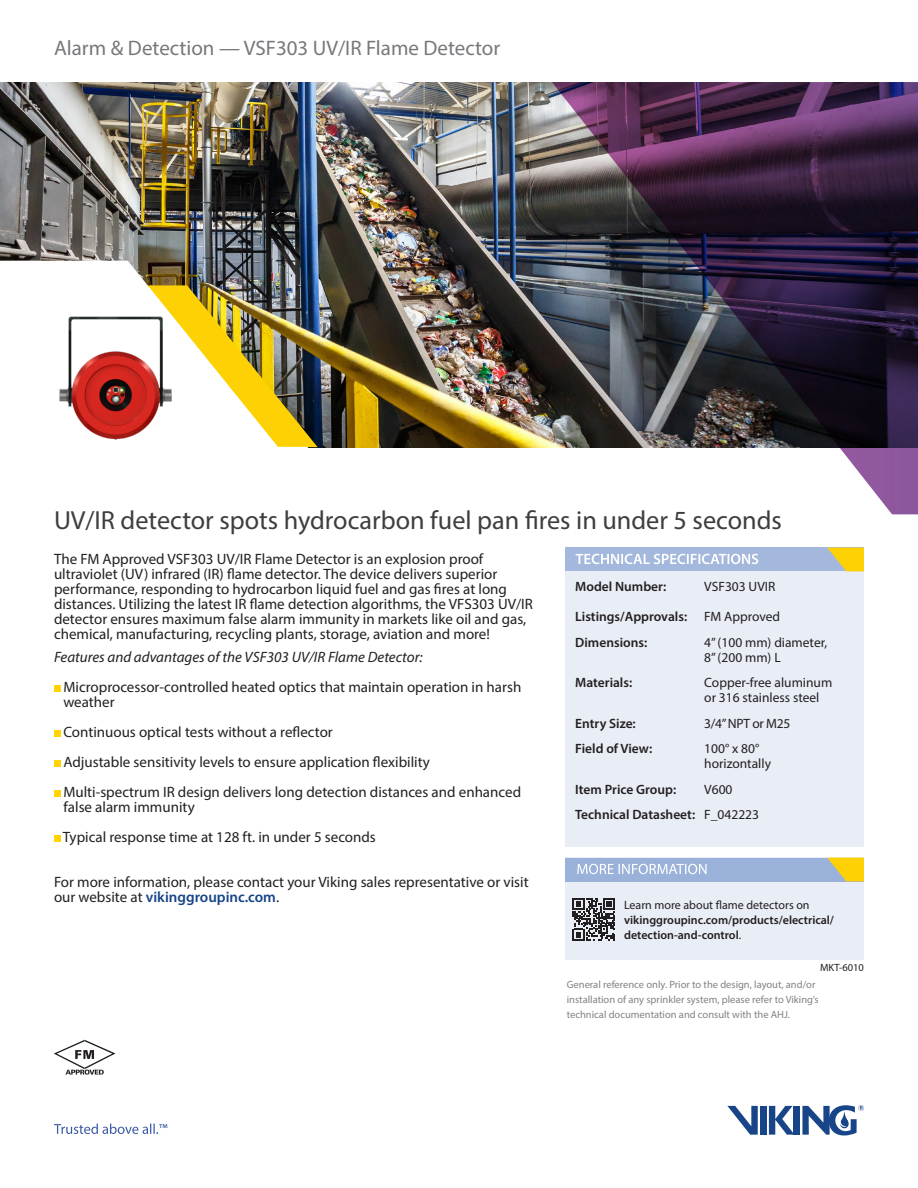
<style>
.page{position:relative;width:918px;height:1188px;background:#fff}
.page>*{position:absolute;margin:0;border:0;box-sizing:border-box;transform-origin:0 0}
.t1{font:26.25px "Myriad Pro";color:#3e3e3f}
.t2{font:21px "Myriad Pro";color:#76787b}
.t3{font:15px/15px "Myriad Pro";color:#231f20}
.t4{font:italic 15px "Myriad Pro";color:#231f20}
.t5{font:13.5px "Myriad Pro";color:#231f20}
.t6{font:600 13.5px "Myriad Pro";color:#231f20}
.t7{font:600 12px/15px "Myriad Pro";color:#231f20}
.t8{font:12px "Myriad Pro";color:#231f20}
.t9{font:10.5px/15px "Myriad Pro";color:#808285}
.t10{font:10.5px "Myriad Pro";color:#231f20}
.s1{font-weight:600;color:#174588}
.s2{font-weight:400}
</style>
<div class="page">
<img style="left:0;top:82px;width:552px;height:365px">
<img style="left:0;top:261px;width:282px;height:24px">
<img style="left:0;top:285px;width:318px;height:163px">
<div style="left:794px;top:1106px;width:6px;height:29px;background:#184588"></div>
<div style="left:760px;top:1106px;width:7px;height:29px;background:#184588"></div>
<svg style="left:769px;top:1106px;width:25px;height:29px"></svg>
<svg style="left:727px;top:1106px;width:31px;height:29px"></svg>
<svg style="left:802px;top:1105px;width:62px;height:31px"></svg>
<svg style="left:54px;top:1124px;width:113px;height:10px"></svg>
<img style="left:552px;top:82px;width:366px;height:432px">
<div style="left:566px;top:858px;width:298px;height:102px;background:#e8edf6"></div>
<div style="left:566px;top:548px;width:298px;height:23px;background:#a3b8dc"></div>
<div style="left:566px;top:858px;width:298px;height:23px;background:#9ab1d9"></div>
<div style="left:566px;top:571px;width:298px;height:276px;background:#e8edf6"></div>
<svg style="left:573px;top:898px;width:42px;height:43px"></svg>
<svg style="left:827px;top:548px;width:37px;height:23px"></svg>
<svg style="left:827px;top:858px;width:37px;height:23px"></svg>
<div style="left:54px;top:685px;width:6px;height:7px;background:#ffd400"></div>
<svg style="left:54px;top:730px;width:6px;height:6px"></svg>
<svg style="left:54px;top:760px;width:6px;height:6px"></svg>
<svg style="left:54px;top:790px;width:6px;height:6px"></svg>
<div style="left:54px;top:835px;width:6px;height:7px;background:#ffd400"></div>
<svg style="left:576px;top:554px;width:182px;height:10px"></svg>
<svg style="left:54px;top:1040px;width:61px;height:35px"></svg>
<svg style="left:577px;top:864px;width:130px;height:10px"></svg>
<img style="left:49px;top:311px;width:132px;height:132px">
<p class="t2" style="left:54px;top:35px;width:448px">Alarm &amp; Detection — VSF303 UV/IR Flame Detector</p>
<p class="t1" style="left:54px;top:504px;width:729px">UV/IR detector spots hydrocarbon fuel pan fires in under 5 seconds</p>
<p class="t3" style="left:54px;top:551px;width:480px">The FM Approved VSF303 UV/IR Flame Detector is an explosion proof ultraviolet (UV) infrared (IR) flame detector. The device delivers superior performance, responding to hydrocarbon liquid fuel and gas fires at long distances. Utilizing the latest IR flame detection algorithms, the VFS303 UV/IR detector ensures maximum false alarm immunity in markets like oil and gas, chemical, manufacturing, recycling plants, storage, aviation and more!</p>
<p class="t4" style="left:54px;top:647px;width:370px">Features and advantages of the VSF303 UV/IR Flame Detector:</p>
<p class="t3" style="left:63px;top:679px;width:459px">Microprocessor-controlled heated optics that maintain operation in harsh weather</p>
<p class="t3" style="left:63px;top:724px;width:271px">Continuous optical tests without a reflector</p>
<p class="t3" style="left:63px;top:754px;width:368px">Adjustable sensitivity levels to ensure application flexibility</p>
<p class="t3" style="left:63px;top:784px;width:459px">Multi-spectrum IR design delivers long detection distances and enhanced</p>
<p class="t3" style="left:64px;top:799px;width:133px">false alarm immunity</p>
<p class="t3" style="left:63px;top:829px;width:315px">Typical response time at 128 ft. in under 5 seconds</p>
<p class="t3" style="left:54px;top:874px;width:476px">For more information, please contact your Viking sales representative or visit our website at <span class="s1">vikinggroupinc.com</span>.</p>
<p class="t6" style="left:575px;top:578px;width:93px">Model Number:</p>
<p class="t5" style="left:704px;top:578px;width:73px">VSF303 UVIR</p>
<p class="t6" style="left:575px;top:608px;width:113px">Listings/Approvals:</p>
<p class="t5" style="left:704px;top:608px;width:77px">FM Approved</p>
<p class="t6" style="left:575px;top:633px;width:74px">Dimensions:</p>
<p class="t5" style="left:704px;top:634px;width:125px">4” (100 mm) diameter,</p>
<p class="t5" style="left:704px;top:649px;width:78px">8” (200 mm) L</p>
<p class="t6" style="left:575px;top:674px;width:59px">Materials:</p>
<p class="t5" style="left:704px;top:674px;width:130px">Copper-free aluminum</p>
<p class="t5" style="left:704px;top:689px;width:117px">or 316 stainless steel</p>
<p class="t6" style="left:575px;top:714px;width:62px">Entry Size:</p>
<p class="t5" style="left:704px;top:715px;width:88px">3/4” NPT or M25</p>
<p class="t6" style="left:575px;top:740px;width:79px">Field of View:</p>
<p class="t5" style="left:704px;top:740px;width:57px">100° x 80°</p>
<p class="t5" style="left:704px;top:755px;width:68px">horizontally</p>
<p class="t6" style="left:575px;top:780px;width:103px">Item Price Group:</p>
<p class="t5" style="left:704px;top:781px;width:30px">V600</p>
<p class="t6" style="left:575px;top:806px;width:185px">Technical Datasheet: <span class="s2">F_042223</span></p>
<p class="t8" style="left:624px;top:897px;width:187px">Learn more about flame detectors on</p>
<p class="t7" style="left:624px;top:912px;width:211px">vikinggroupinc.com/products/electrical/ detection-and-control<span class="s2">.</span></p>
<p class="t10" style="left:820px;top:961px;width:45px">MKT-6010</p>
<p class="t9" style="left:567px;top:976px;width:253px">General reference only. Prior to the design, layout, and/or installation of any sprinkler system, please refer to Viking’s technical documentation and consult with the AHJ.</p>
</div>
